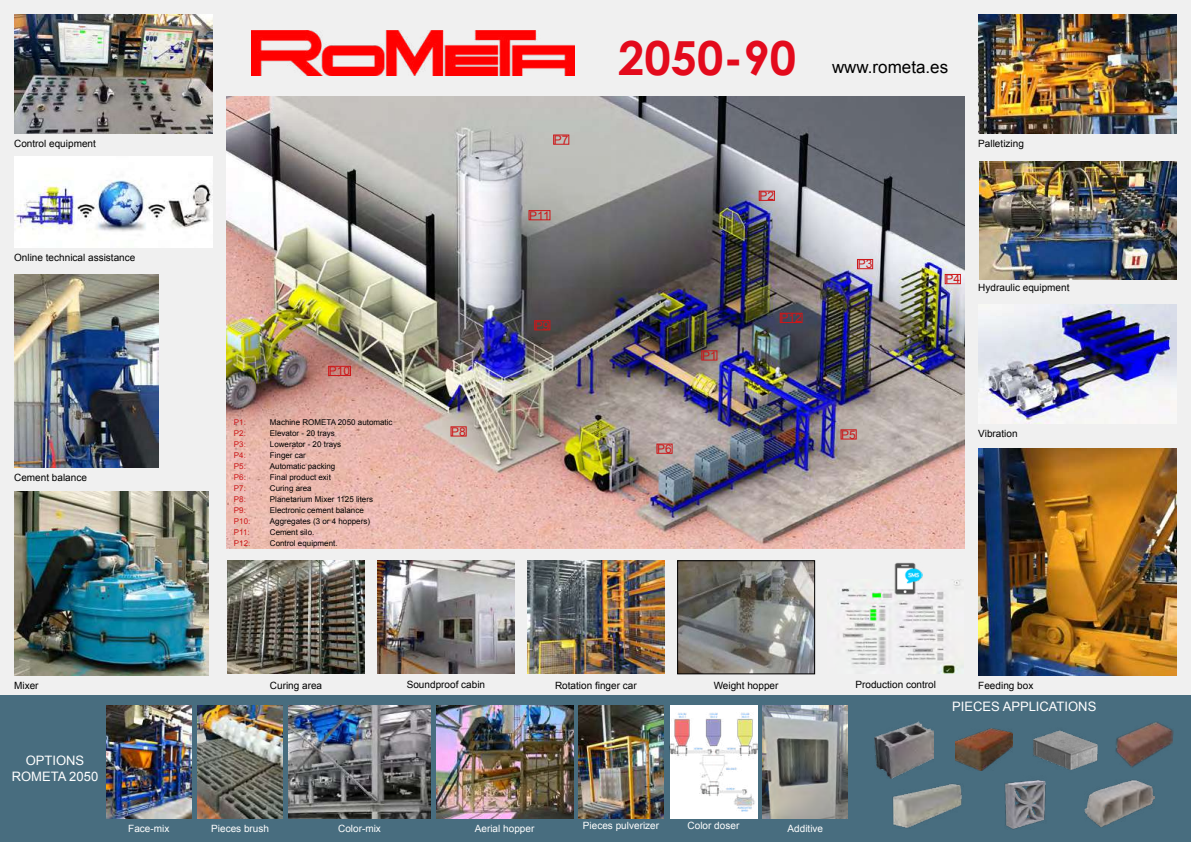
<style>
.page{position:relative;width:1191px;height:842px;background:#f0f0f0}
.page>*{position:absolute;margin:0;border:0;box-sizing:border-box;transform-origin:0 0}
.t1{font:700 47px "Century Gothic";color:#e30a1c}
.t2{font:17px "Arial";color:#000}
.t3{font:13px/15.6px "Arial";color:#fff;text-align:center}
.t4{font:12px "Arial";color:#cd1719}
.t5{font:10px "Arial";color:#000}
.t6{font:10px "Arial";color:#fff}
.t7{font:8px "Arial";color:#000}
.t8{font:8px "Arial";color:#cd1719}
</style>
<div class="page">
<div style="left:0;top:695px;width:1191px;height:147px;background:#486d7f"></div>
<img style="left:227px;top:97px;width:737px;height:451px">
<img style="left:227px;top:561px;width:137px;height:113px">
<img style="left:14px;top:14px;width:198px;height:119px">
<img style="left:252px;top:31px;width:322px;height:44px">
<img style="left:14px;top:491px;width:194px;height:184px">
<img style="left:15px;top:275px;width:143px;height:192px">
<img style="left:106px;top:706px;width:85px;height:113px">
<img style="left:289px;top:706px;width:141px;height:113px">
<img style="left:978px;top:14px;width:198px;height:119px">
<img style="left:979px;top:161px;width:197px;height:119px">
<img style="left:978px;top:449px;width:198px;height:226px">
<img style="left:978px;top:304px;width:198px;height:119px">
<img style="left:14px;top:157px;width:198px;height:91px">
<img style="left:377px;top:561px;width:137px;height:113px">
<img style="left:528px;top:561px;width:136px;height:113px">
<img style="left:436px;top:706px;width:137px;height:113px">
<img style="left:874px;top:722px;width:59px;height:56px">
<img style="left:1084px;top:780px;width:71px;height:47px">
<img style="left:892px;top:783px;width:70px;height:45px">
<img style="left:1033px;top:730px;width:65px;height:40px">
<img style="left:1005px;top:780px;width:41px;height:50px">
<img style="left:955px;top:728px;width:57px;height:42px">
<img style="left:1115px;top:722px;width:59px;height:46px">
<img style="left:679px;top:563px;width:133px;height:109px">
<div style="left:677px;top:561px;width:137px;height:113px;border:1px solid #000"></div>
<img style="left:198px;top:706px;width:84px;height:113px">
<img style="left:578px;top:706px;width:85px;height:113px">
<div style="left:669px;top:706px;width:88px;height:113px;background:#fff"></div>
<img style="left:669px;top:713px;width:88px;height:99px">
<img style="left:763px;top:706px;width:84px;height:113px">
<img style="left:838px;top:579px;width:123px;height:95px">
<img style="left:894px;top:562px;width:28px;height:33px">
<div style="left:701px;top:351px;width:16px;height:9px;border:1px solid #cd1719"></div>
<div style="left:759px;top:191px;width:15px;height:10px;border:1px solid #cd1719"></div>
<div style="left:857px;top:259px;width:16px;height:10px;border:1px solid #cd1719"></div>
<div style="left:945px;top:274px;width:15px;height:10px;border:1px solid #cd1719"></div>
<div style="left:553px;top:135px;width:16px;height:9px;border:1px solid #cd1719"></div>
<div style="left:534px;top:320px;width:16px;height:10px;border:1px solid #cd1719"></div>
<div style="left:328px;top:366px;width:23px;height:10px;border:1px solid #cd1719"></div>
<div style="left:529px;top:210px;width:21px;height:10px;border:1px solid #cd1719"></div>
<div style="left:780px;top:313px;width:22px;height:10px;border:1px solid #cd1719"></div>
<h1 class="t1" style="left:618px;top:29px;width:179px">2050-90</h1>
<h2 class="t2" style="left:832px;top:56px;width:118px">www.rometa.es</h2>
<h3 class="t4" style="left:554px;top:132px;width:16px">P7</h3>
<p class="t5" style="left:14px;top:137px;width:83px">Control equipment</p>
<p class="t5" style="left:978px;top:137px;width:47px">Palletizing</p>
<p class="t5" style="left:14px;top:251px;width:123px">Online technical assistance</p>
<p class="t5" style="left:14px;top:471px;width:74px">Cement balance</p>
<h3 class="t4" style="left:329px;top:363px;width:23px">P10</h3>
<p class="t8" style="left:234px;top:417px;width:14px">P1:</p>
<p class="t7" style="left:270px;top:417px;width:124px">Machine ROMETA 2050 automatic</p>
<p class="t8" style="left:234px;top:428px;width:14px">P2:</p>
<p class="t7" style="left:270px;top:428px;width:66px">Elevator - 20 trays</p>
<p class="t8" style="left:234px;top:439px;width:14px">P3:</p>
<p class="t7" style="left:270px;top:439px;width:73px">Lowerator - 20 trays</p>
<p class="t8" style="left:234px;top:450px;width:14px">P4:</p>
<p class="t7" style="left:270px;top:450px;width:38px">Finger car</p>
<p class="t8" style="left:234px;top:461px;width:14px">P5:</p>
<p class="t7" style="left:270px;top:461px;width:67px">Automatic packing</p>
<p class="t8" style="left:234px;top:472px;width:14px">P6:</p>
<p class="t7" style="left:270px;top:472px;width:62px">Final product exit</p>
<p class="t8" style="left:234px;top:483px;width:14px">P7:</p>
<p class="t7" style="left:270px;top:483px;width:43px">Curing area</p>
<p class="t8" style="left:234px;top:494px;width:14px">P8:</p>
<p class="t7" style="left:270px;top:494px;width:104px">Planetarium Mixer 1125 liters</p>
<p class="t8" style="left:234px;top:505px;width:14px">P9:</p>
<p class="t7" style="left:270px;top:505px;width:95px">Electronic cement balance</p>
<p class="t8" style="left:234px;top:516px;width:18px">P10:</p>
<p class="t7" style="left:270px;top:516px;width:102px">Aggregates (3 or 4 hoppers)</p>
<p class="t8" style="left:234px;top:527px;width:17px">P11:</p>
<p class="t7" style="left:270px;top:527px;width:46px">Cement silo.</p>
<p class="t8" style="left:234px;top:538px;width:18px">P12:</p>
<p class="t7" style="left:270px;top:538px;width:69px">Control equipment.</p>
<h3 class="t4" style="left:451px;top:424px;width:16px">P8</h3>
<h3 class="t4" style="left:529px;top:207px;width:22px">P11</h3>
<h3 class="t4" style="left:535px;top:318px;width:16px">P9</h3>
<h3 class="t4" style="left:702px;top:348px;width:16px">P1</h3>
<h3 class="t4" style="left:657px;top:441px;width:16px">P6</h3>
<h3 class="t4" style="left:759px;top:188px;width:16px">P2</h3>
<h3 class="t4" style="left:780px;top:310px;width:23px">P12</h3>
<h3 class="t4" style="left:857px;top:256px;width:16px">P3</h3>
<h3 class="t4" style="left:841px;top:427px;width:16px">P5</h3>
<h3 class="t4" style="left:945px;top:271px;width:16px">P4</h3>
<p class="t5" style="left:978px;top:281px;width:93px">Hydraulic equipment</p>
<p class="t5" style="left:978px;top:427px;width:41px">Vibration</p>
<p class="t5" style="left:14px;top:678px;width:26px">Mixer</p>
<h3 class="t3" style="left:12px;top:753px;width:88px">OPTIONS<br>ROMETA 2050</h3>
<p class="t5" style="left:270px;top:678px;width:54px">Curing area</p>
<p class="t5" style="left:407px;top:678px;width:80px">Soundproof cabin</p>
<p class="t5" style="left:555px;top:678px;width:83px">Rotation finger car</p>
<p class="t5" style="left:713px;top:678px;width:66px">Weight hopper</p>
<p class="t6" style="left:475px;top:821px;width:61px">Aerial hopper</p>
<p class="t6" style="left:687px;top:819px;width:53px">Color doser</p>
<p class="t6" style="left:787px;top:822px;width:37px">Additive</p>
<p class="t6" style="left:128px;top:822px;width:43px">Face-mix</p>
<p class="t6" style="left:211px;top:822px;width:59px">Pieces brush</p>
<p class="t6" style="left:338px;top:822px;width:44px">Color-mix</p>
<p class="t6" style="left:583px;top:819px;width:78px">Pieces pulverizer</p>
<p class="t5" style="left:855px;top:678px;width:82px">Production control</p>
<p class="t5" style="left:978px;top:678px;width:57px">Feeding box</p>
<h3 class="t3" style="left:952px;top:698px;width:146px">PIECES APPLICATIONS</h3>
</div>
